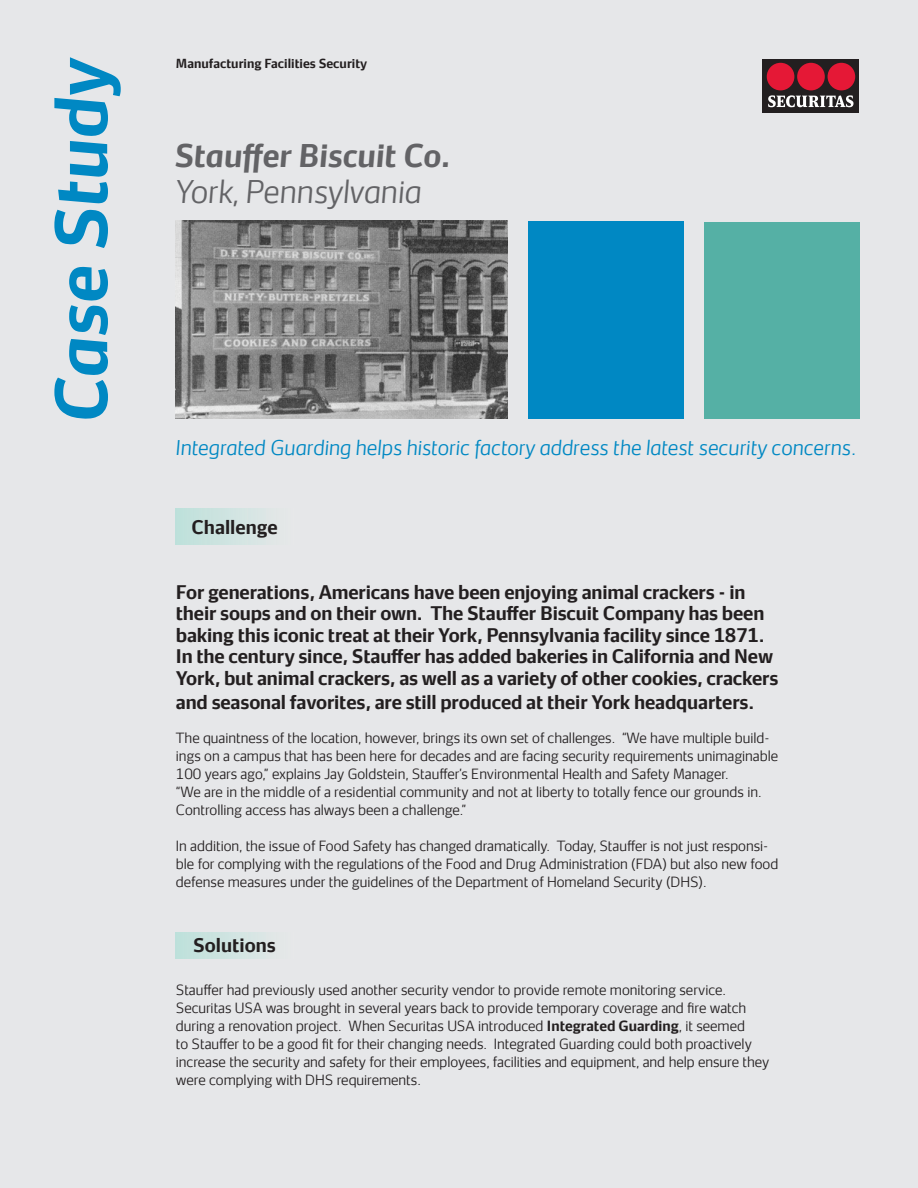
<style>
.page{position:relative;width:918px;height:1188px;background:#e6e7e9}
.page>*{position:absolute;margin:0;border:0;box-sizing:border-box;transform-origin:0 0}
.t1{font:italic 700 30px "Securitas Sans TT";color:#636366}
.t2{font:italic 300 30px "Securitas Sans TT";color:#636366}
.t3{font:italic 300 19.5px "Securitas Sans TT";color:#0088c3}
.t4{font:700 18px/21.6px "Securitas Sans TT";letter-spacing:-.01em;color:#231f20}
.t5{font:300 13.5px/18px "Securitas Sans TT";color:#231f20}
.t6{font:700 12px "Securitas Sans TT";color:#231f20}
.s1{font-weight:700}
</style>
<div class="page">
<svg style="left:54px;top:57px;width:67px;height:362px"></svg>
<div style="left:763px;top:59px;width:96px;height:54px;background:#231f20"></div>
<div style="left:767px;top:63px;width:27px;height:27px;background:#e51836;border-radius:50%"></div>
<div style="left:828px;top:63px;width:27px;height:27px;background:#e51836;border-radius:50%"></div>
<div style="left:797px;top:63px;width:28px;height:27px;background:#e51836;border-radius:50%"></div>
<svg style="left:768px;top:95px;width:86px;height:12px"></svg>
<div style="left:176px;top:509px;width:117px;height:36px;background:linear-gradient(to right,#bde1db,#e6e8e9)"></div>
<div style="left:176px;top:932px;width:117px;height:26px;background:linear-gradient(to right,#bde1db,#e6e8e9)"></div>
<img style="left:176px;top:221px;width:332px;height:198px">
<div style="left:528px;top:221px;width:155px;height:198px;background:#0088c3"></div>
<div style="left:705px;top:222px;width:155px;height:197px;background:#55b0a5"></div>
<p class="t6" style="left:176px;top:53px;width:193px">Manufacturing Facilities Security</p>
<h1 class="t1" style="left:175px;top:129px;width:277px">Stauffer Biscuit Co.</h1>
<h1 class="t2" style="left:175px;top:166px;width:248px">York, Pennsylvania</h1>
<h2 class="t3" style="left:176px;top:431px;width:682px">Integrated Guarding helps historic factory address the latest security concerns.</h2>
<h3 class="t4" style="left:191px;top:514px;width:88px">Challenge</h3>
<p class="t4" style="left:176px;top:579px;width:604px">For generations, Americans have been enjoying animal crackers - in their soups and on their own. The Stauffer Biscuit Company has been baking this iconic treat at their York, Pennsylvania facility since 1871.<br>In the century since, Stauffer has added bakeries in California and New York, but animal crackers, as well as a variety of other cookies, crackers</p>
<h3 class="t4" style="left:176px;top:689px;width:580px">and seasonal favorites, are still produced at their York headquarters.</h3>
<p class="t5" style="left:176px;top:727px;width:604px">The quaintness of the location, however, brings its own set of challenges. “We have multiple build&shy;ings on a campus that has been here for decades and are facing security requirements unimaginable 100 years ago,” explains Jay Goldstein, Stauffer’s Environmental Health and Safety Manager.<br>“We are in the middle of a residential community and not at liberty to totally fence our grounds in.<br>Controlling access has always been a challenge.”</p>
<p class="t5" style="left:176px;top:835px;width:604px">In addition, the issue of Food Safety has changed dramatically. Today, Stauffer is not just responsi&shy;ble for complying with the regulations of the Food and Drug Administration (FDA) but also new food defense measures under the guidelines of the Department of Homeland Security (DHS).</p>
<h3 class="t4" style="left:193px;top:933px;width:84px">Solutions</h3>
<p class="t5" style="left:176px;top:979px;width:595px">Stauffer had previously used another security vendor to provide remote monitoring service.<br>Securitas USA was brought in several years back to provide temporary coverage and fire watch during a renovation project. When Securitas USA introduced <span class="s1">Integrated Guarding</span>, it seemed<br>to Stauffer to be a good fit for their changing needs. Integrated Guarding could both proactively increase the security and safety for their employees, facilities and equipment, and help ensure they were complying with DHS requirements.</p>
</div>
